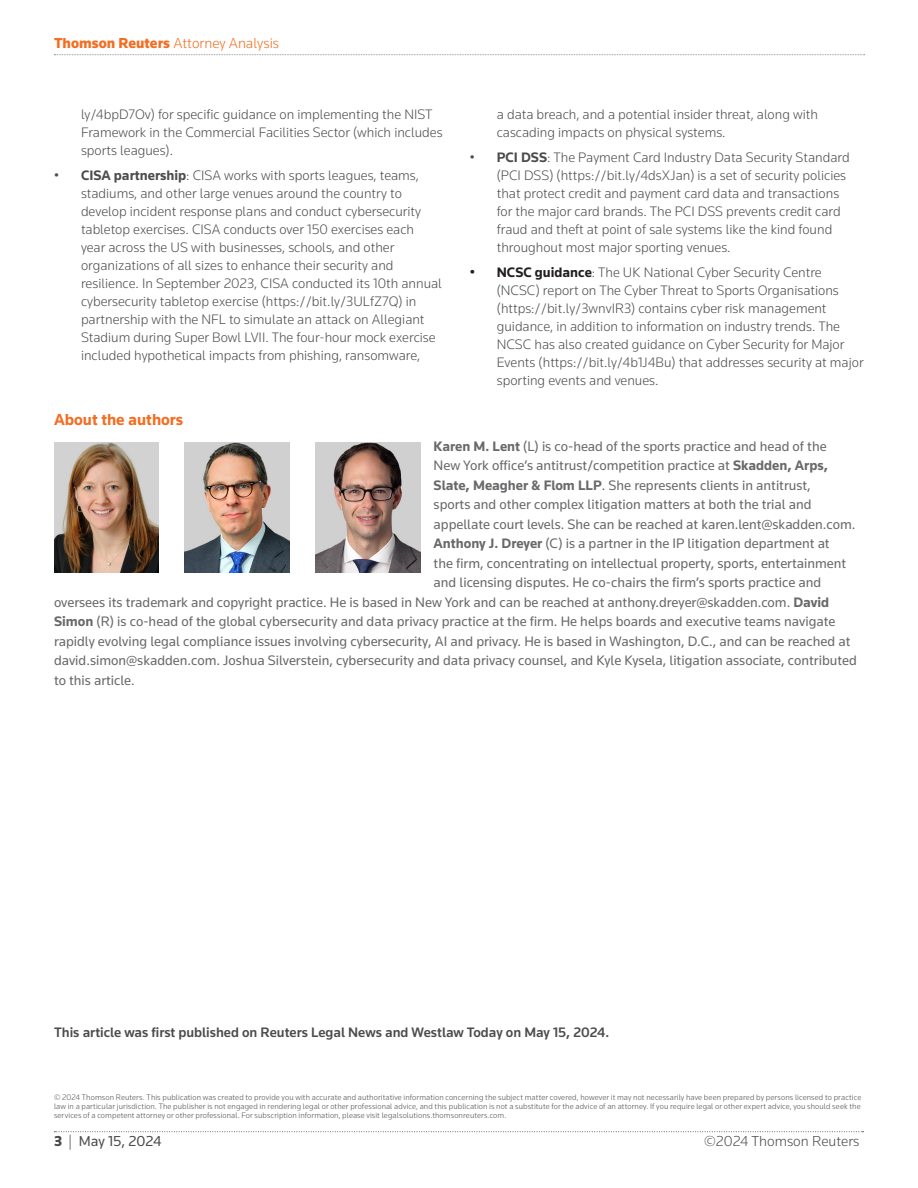
<style>
.page{position:relative;width:918px;height:1188px;background:#fff}
.page>*{position:absolute;margin:0;border:0;box-sizing:border-box;transform-origin:0 0}
.Subhead{font:700 16.5px "Knowledge";color:#f36e21}
.t1{font:300 15px "Knowledge";color:#f36e21}
.t2{font:300 15px "Knowledge";color:#4b4c4d}
.t3{font:15px "Knowledge";color:#4b4c4d}
.List{font:300 14.25px/18px "Knowledge";color:#4b4c4d}
.Authors{font:14.25px "Knowledge";color:#69696c}
.Authors-2{font:500 14.25px "Knowledge";color:#4b4c4d}
.t4{font:300 8.25px/9px "Knowledge";letter-spacing:.01em;color:#4b4c4d;text-align:justify}
.s1{font-weight:900}
.s2{font-weight:700}
.s3{font-weight:400;font-size:15px;color:#231f20}
.s4{font-weight:700;color:#231f20}
.s5{font-weight:300}
</style>
<div class="page">
<svg style="left:54px;top:54px;width:811px;height:1px"></svg>
<svg style="left:54px;top:1131px;width:810px;height:1px"></svg>
<img style="left:54px;top:442px;width:105px;height:131px">
<img style="left:185px;top:442px;width:104px;height:131px">
<img style="left:315px;top:442px;width:105px;height:131px">
<p class="t1" style="left:54px;top:33px;width:227px"><span class="s1">Thomson Reuters</span> Attorney Analysis</p>
<p class="List" style="left:81px;top:105px;width:363px">ly/4bpD7Ov) for specific guidance on implementing the NIST<br>Framework in the Commercial Facilities Sector (which includes sports leagues).</p>
<p class="List" style="left:81px;top:166px;width:363px;text-indent:-27px">• <span class="s2">CISA partnership</span>: CISA works with sports leagues, teams, stadiums, and other large venues around the country to develop incident response plans and conduct cybersecurity tabletop exercises. CISA conducts over 150 exercises each<br>year across the US with businesses, schools, and other organizations of all sizes to enhance their security and resilience. In September 2023, CISA conducted its 10th annual cybersecurity tabletop exercise (https://bit.ly/3ULfZ7Q) in partnership with the NFL to simulate an attack on Allegiant Stadium during Super Bowl LVII. The four-hour mock exercise included hypothetical impacts from phishing, ransomware,</p>
<p class="Subhead" style="left:54px;top:409px;width:131px">About the authors</p>
<p class="List" style="left:497px;top:105px;width:323px">a data breach, and a potential insider threat, along with cascading impacts on physical systems.</p>
<p class="List" style="left:497px;top:148px;width:354px;text-indent:-27px">• <span class="s2">PCI DSS</span>: The Payment Card Industry Data Security Standard (PCI DSS) (https://bit.ly/4dsXJan) is a set of security policies that protect credit and payment card data and transactions for the major card brands. The PCI DSS prevents credit card fraud and theft at point of sale systems like the kind found throughout most major sporting venues.</p>
<p class="List" style="left:497px;top:263px;width:368px;text-indent:-27px"><span class="s3">•</span> <span class="s4">NCSC guidance</span>: The UK National Cyber Security Centre (NCSC) report on The Cyber Threat to Sports Organisations (https://bit.ly/3wnvIR3) contains cyber risk management guidance, in addition to information on industry trends. The NCSC has also created guidance on Cyber Security for Major Events (https://bit.ly/4b1J4Bu) that addresses security at major sporting events and venues.</p>
<p class="Authors" style="left:434px;top:437px;width:395px"><span class="s2">Karen M. Lent</span> (L) is co-head of the sports practice and head of the</p>
<p class="Authors" style="left:434px;top:457px;width:396px">New York office’s antitrust/competition practice at <span class="s2">Skadden, Arps,</span></p>
<p class="Authors" style="left:434px;top:476px;width:379px"><span class="s2">Slate, Meagher &amp; Flom LLP</span>. She represents clients in antitrust,</p>
<p class="Authors" style="left:434px;top:496px;width:380px">sports and other complex litigation matters at both the trial and</p>
<p class="Authors" style="left:434px;top:515px;width:423px">appellate court levels. She can be reached at karen.lent@skadden.com.</p>
<p class="Authors" style="left:434px;top:535px;width:398px"><span class="s2">Anthony J. Dreyer</span> (C) is a partner in the IP litigation department at</p>
<p class="Authors" style="left:434px;top:554px;width:414px">the firm, concentrating on intellectual property, sports, entertainment</p>
<p class="Authors" style="left:434px;top:574px;width:389px">and licensing disputes. He co-chairs the firm’s sports practice and</p>
<p class="Authors" style="left:54px;top:593px;width:777px">oversees its trademark and copyright practice. He is based in New York and can be reached at anthony.dreyer@skadden.com. <span class="s2">David</span></p>
<p class="Authors" style="left:54px;top:613px;width:783px"><span class="s2">Simon</span> (R) is co-head of the global cybersecurity and data privacy practice at the firm. He helps boards and executive teams navigate</p>
<p class="Authors" style="left:54px;top:632px;width:798px">rapidly evolving legal compliance issues involving cybersecurity, AI and privacy. He is based in Washington, D.C., and can be reached at</p>
<p class="Authors" style="left:54px;top:652px;width:804px">david.simon@skadden.com. Joshua Silverstein, cybersecurity and data privacy counsel, and Kyle Kysela, litigation associate, contributed</p>
<p class="Authors" style="left:54px;top:671px;width:82px">to this article.</p>
<p class="Authors-2" style="left:54px;top:1024px;width:557px">This article was first published on Reuters Legal News and Westlaw Today on May 15, 2024.</p>
<p class="t4" style="left:54px;top:1093px;width:809px">© 2024 Thomson Reuters. This publication was created to provide you with accurate and authoritative information concerning the subject matter covered, however it may not necessarily have been prepared by persons licensed to practice law in a particular jurisdiction. The publisher is not engaged in rendering legal or other professional advice, and this publication is not a substitute for the advice of an attorney. If you require legal or other expert advice, you should seek the services of a competent attorney or other professional. For subscription information, please visit legalsolutions.thomsonreuters.com.</p>
<p class="t3" style="left:54px;top:1131px;width:109px"><span class="s1">3</span> <span class="s5">|</span> May 15, 2024</p>
<p class="t2" style="left:704px;top:1131px;width:157px">©2024 Thomson Reuters</p>
</div>
